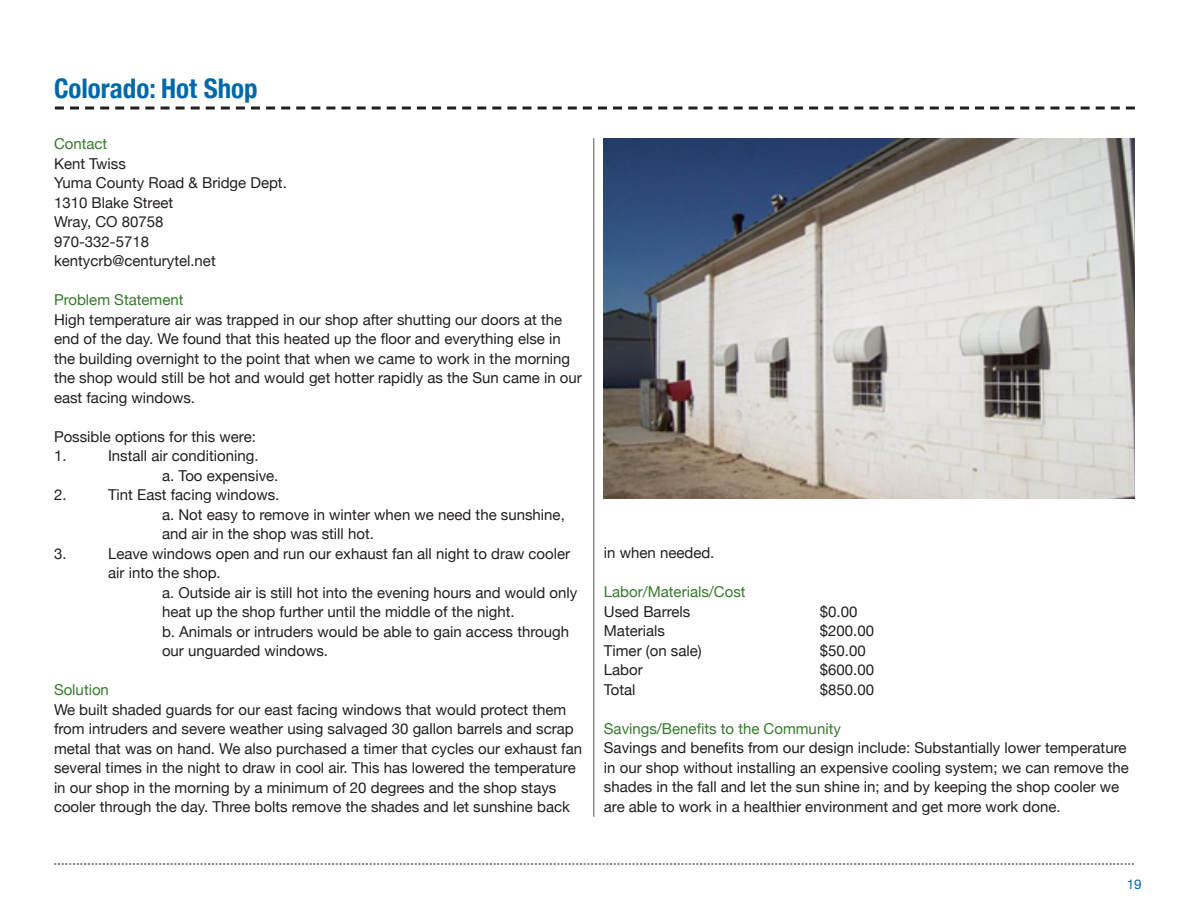
<style>
.page{position:relative;width:1188px;height:918px;background:#fff}
.page>*{position:absolute;margin:0;border:0;box-sizing:border-box;transform-origin:0 0}
.t1{font:700 condensed 27px "Helvetica Neue";color:#0068a9}
.body{font:15px/19.5px "Helvetica Neue";color:#231f20}
.body-2{font:15px "Helvetica Neue";color:#357b2b}
.t2{font:13.5px "Helvetica Neue";color:#0068a9}
</style>
<div class="page">
<svg style="left:54px;top:864px;width:1080px;height:1px"></svg>
<svg style="left:55px;top:106px;width:1080px;height:4px"></svg>
<hr style="left:594px;top:138px;width:1px;height:679px;background:#57585a">
<img style="left:604px;top:138px;width:530px;height:361px">
<p class="t1" style="left:54px;top:72px;width:205px">Colorado: Hot Shop</p>
<p class="body-2" style="left:54px;top:135px;width:55px">Contact</p>
<p class="body" style="left:54px;top:154px;width:73px">Kent Twiss</p>
<p class="body" style="left:54px;top:173px;width:234px">Yuma County Road &amp; Bridge Dept.</p>
<p class="body" style="left:54px;top:193px;width:121px">1310 Blake Street</p>
<p class="body" style="left:54px;top:212px;width:111px">Wray, CO 80758</p>
<p class="body" style="left:54px;top:232px;width:97px">970-332-5718</p>
<p class="body" style="left:54px;top:251px;width:163px">kentycrb@centurytel.net</p>
<p class="body-2" style="left:54px;top:291px;width:131px">Problem Statement</p>
<p class="body" style="left:54px;top:310px;width:529px">High temperature air was trapped in our shop after shutting our doors at the end of the day. We found that this heated up the floor and everything else in the building overnight to the point that when we came to work in the morning the shop would still be hot and would get hotter rapidly as the Sun came in our east facing windows.</p>
<p class="body" style="left:54px;top:427px;width:203px">Possible options for this were:</p>
<p class="body" style="left:54px;top:446px;width:14px">1.</p>
<p class="body" style="left:108px;top:446px;width:152px">Install air conditioning.</p>
<p class="body" style="left:162px;top:466px;width:118px">a. Too expensive.</p>
<p class="body" style="left:54px;top:485px;width:14px">2.</p>
<p class="body" style="left:108px;top:485px;width:173px">Tint East facing windows.</p>
<p class="body" style="left:162px;top:505px;width:404px">a. Not easy to remove in winter when we need the sunshine, and air in the shop was still hot.</p>
<p class="body" style="left:54px;top:544px;width:14px">3.</p>
<p class="body" style="left:108px;top:544px;width:464px">Leave windows open and run our exhaust fan all night to draw cooler</p>
<p class="body" style="left:108px;top:563px;width:114px">air into the shop.</p>
<p class="body" style="left:162px;top:583px;width:417px">a. Outside air is still hot into the evening hours and would only heat up the shop further until the middle of the night.</p>
<p class="body" style="left:162px;top:622px;width:409px">b. Animals or intruders would be able to gain access through our unguarded windows.</p>
<p class="body-2" style="left:54px;top:681px;width:57px">Solution</p>
<p class="body" style="left:54px;top:700px;width:530px">We built shaded guards for our east facing windows that would protect them from intruders and severe weather using salvaged 30 gallon barrels and scrap metal that was on hand. We also purchased a timer that cycles our exhaust fan several times in the night to draw in cool air. This has lowered the temperature in our shop in the morning by a minimum of 20 degrees and the shop stays cooler through the day. Three bolts remove the shades and let sunshine back</p>
<p class="body" style="left:604px;top:543px;width:112px">in when needed.</p>
<p class="body-2" style="left:604px;top:583px;width:143px">Labor/Materials/Cost</p>
<p class="body" style="left:604px;top:601px;width:88px">Used Barrels</p>
<p class="body" style="left:820px;top:601px;width:39px">$0.00</p>
<p class="body" style="left:604px;top:621px;width:63px">Materials</p>
<p class="body" style="left:820px;top:621px;width:56px">$200.00</p>
<p class="body" style="left:604px;top:640px;width:99px">Timer (on sale)</p>
<p class="body" style="left:820px;top:640px;width:47px">$50.00</p>
<p class="body" style="left:604px;top:660px;width:40px">Labor</p>
<p class="body" style="left:820px;top:660px;width:56px">$600.00</p>
<p class="body" style="left:604px;top:679px;width:33px">Total</p>
<p class="body" style="left:820px;top:679px;width:56px">$850.00</p>
<p class="body-2" style="left:604px;top:719px;width:238px">Savings/Benefits to the Community</p>
<p class="body" style="left:604px;top:738px;width:527px">Savings and benefits from our design include: Substantially lower temperature in our shop without installing an expensive cooling system; we can remove the shades in the fall and let the sun shine in; and by keeping the shop cooler we are able to work in a healthier environment and get more work done.</p>
<p class="t2" style="left:1127px;top:877px;width:17px">19</p>
</div>
